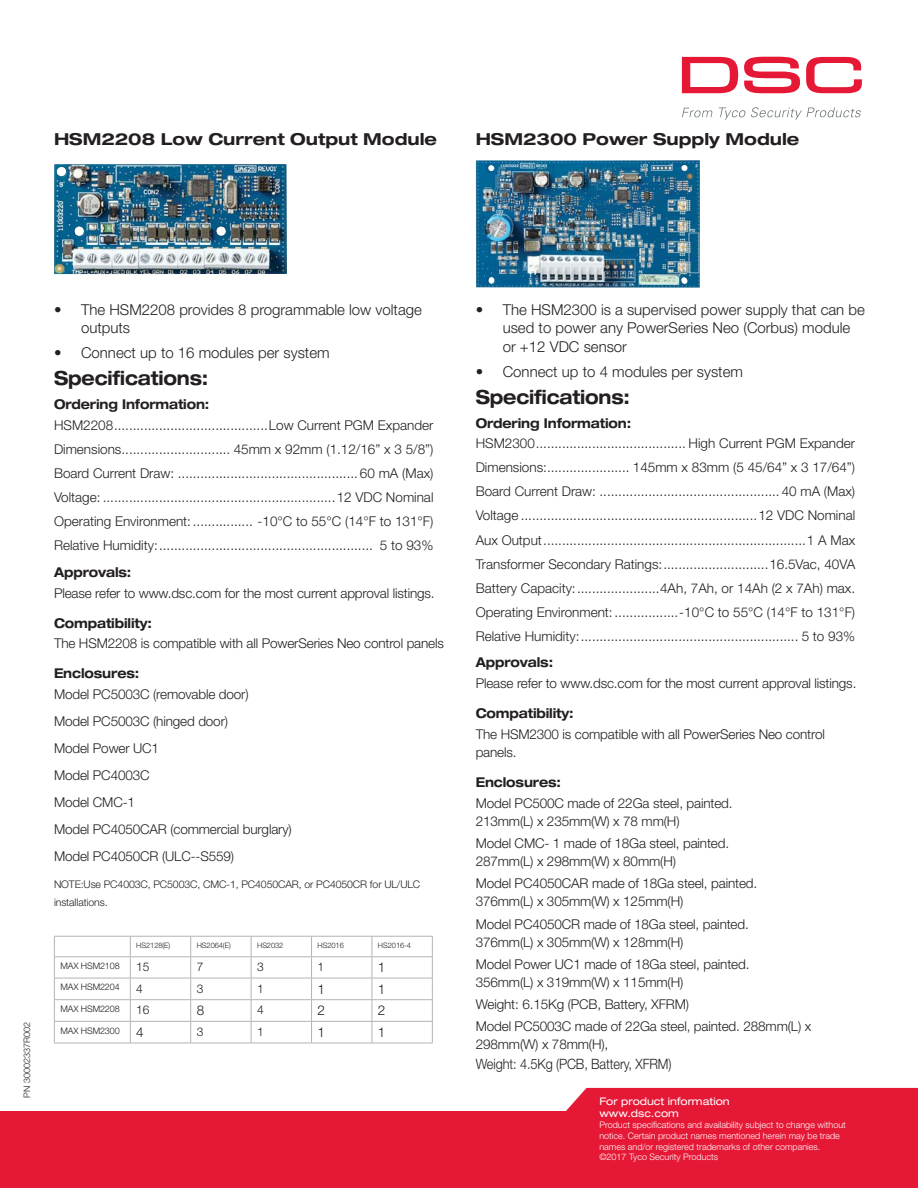
<style>
.page{position:relative;width:918px;height:1188px;background:#fff}
.page>*{position:absolute;margin:0;border:0;box-sizing:border-box;transform-origin:0 0}
.t1{font:700 expanded 19.5px "Helvetica Neue LT Pro";letter-spacing:-.01em;color:#231f20;scale:.9 1}
.t2{font:700 expanded 16.5px "Helvetica Neue LT Std";color:#231f20}
.t3{font:300 15px/18.8px "Helvetica Neue LT Pro";color:#231f20}
.t4{font:300 14.25px "Helvetica Neue LT Pro";letter-spacing:-.01em;color:#231f20;scale:.9 1}
.t5{font:300 13.5px/24px "Helvetica Neue LT Pro";letter-spacing:-.01em;color:#231f20}
.t6{font:700 expanded 13.5px "Helvetica Neue LT Pro";letter-spacing:-.01em;color:#231f20;scale:.9 1}
.t7{font:300 12px "Helvetica Neue LT Pro";color:#231f20}
.t8{font:300 10.5px/18px "Helvetica Neue LT Pro";letter-spacing:-.01em;color:#231f20}
.t9{font:expanded 10.5px/12.6px "Helvetica Neue LT Std";color:#fff}
.t10{font:300 9px/10.8px "Helvetica Neue LT Pro";color:#fff}
.t11{font:300 9px "Helvetica Neue LT Pro";letter-spacing:-.01em;color:#231f20}
.t12{font:300 7.5px "Helvetica Neue LT Pro";letter-spacing:-.01em;color:#231f20}
.s1{font-size:13.5px}
</style>
<div class="page">
<svg style="left:682px;top:57px;width:56px;height:36px"></svg>
<svg style="left:744px;top:57px;width:56px;height:36px"></svg>
<svg style="left:806px;top:57px;width:56px;height:36px"></svg>
<svg style="left:682px;top:108px;width:31px;height:9px"></svg>
<svg style="left:719px;top:107px;width:142px;height:13px"></svg>
<svg style="left:0;top:1087px;width:918px;height:101px;background:#e83b54"></svg>
<hr style="left:54px;top:978px;width:76px;height:1px;background:#b2b3b7">
<hr style="left:130px;top:978px;width:61px;height:1px;background:#b2b3b7">
<hr style="left:191px;top:978px;width:60px;height:1px;background:#b2b3b7">
<hr style="left:251px;top:978px;width:61px;height:1px;background:#b2b3b7">
<hr style="left:312px;top:978px;width:60px;height:1px;background:#b2b3b7">
<hr style="left:372px;top:978px;width:61px;height:1px;background:#b2b3b7">
<hr style="left:54px;top:999px;width:76px;height:1px;background:#b2b3b7">
<hr style="left:130px;top:999px;width:61px;height:1px;background:#b2b3b7">
<hr style="left:191px;top:999px;width:60px;height:1px;background:#b2b3b7">
<hr style="left:251px;top:999px;width:61px;height:1px;background:#b2b3b7">
<hr style="left:312px;top:999px;width:60px;height:1px;background:#b2b3b7">
<hr style="left:372px;top:999px;width:61px;height:1px;background:#b2b3b7">
<hr style="left:54px;top:1021px;width:76px;height:1px;background:#b2b3b7">
<hr style="left:130px;top:1021px;width:61px;height:1px;background:#b2b3b7">
<hr style="left:191px;top:1021px;width:60px;height:1px;background:#b2b3b7">
<hr style="left:251px;top:1021px;width:61px;height:1px;background:#b2b3b7">
<hr style="left:312px;top:1021px;width:60px;height:1px;background:#b2b3b7">
<hr style="left:372px;top:1021px;width:61px;height:1px;background:#b2b3b7">
<hr style="left:54px;top:936px;width:76px;height:1px;background:#b2b3b7">
<hr style="left:130px;top:936px;width:61px;height:1px;background:#b2b3b7">
<svg style="left:130px;top:937px;width:1px;height:106px"></svg>
<hr style="left:191px;top:936px;width:60px;height:1px;background:#b2b3b7">
<svg style="left:190px;top:937px;width:1px;height:106px"></svg>
<hr style="left:251px;top:936px;width:61px;height:1px;background:#b2b3b7">
<svg style="left:251px;top:937px;width:1px;height:106px"></svg>
<hr style="left:312px;top:936px;width:60px;height:1px;background:#b2b3b7">
<svg style="left:311px;top:937px;width:1px;height:106px"></svg>
<hr style="left:372px;top:936px;width:61px;height:1px;background:#b2b3b7">
<svg style="left:372px;top:937px;width:1px;height:106px"></svg>
<hr style="left:54px;top:956px;width:76px;height:1px;background:#b2b3b7">
<hr style="left:130px;top:956px;width:61px;height:1px;background:#b2b3b7">
<hr style="left:191px;top:956px;width:60px;height:1px;background:#b2b3b7">
<hr style="left:251px;top:956px;width:61px;height:1px;background:#b2b3b7">
<hr style="left:312px;top:956px;width:60px;height:1px;background:#b2b3b7">
<hr style="left:372px;top:956px;width:61px;height:1px;background:#b2b3b7">
<svg style="left:54px;top:937px;width:1px;height:106px"></svg>
<svg style="left:432px;top:937px;width:1px;height:106px"></svg>
<hr style="left:54px;top:1043px;width:76px;height:1px;background:#b2b3b7">
<hr style="left:130px;top:1043px;width:61px;height:1px;background:#b2b3b7">
<hr style="left:191px;top:1043px;width:60px;height:1px;background:#b2b3b7">
<hr style="left:251px;top:1043px;width:61px;height:1px;background:#b2b3b7">
<hr style="left:312px;top:1043px;width:60px;height:1px;background:#b2b3b7">
<hr style="left:372px;top:1043px;width:61px;height:1px;background:#b2b3b7">
<img style="left:54px;top:164px;width:233px;height:110px">
<img style="left:476px;top:160px;width:224px;height:128px">
<p class="t2" style="left:54px;top:129px;width:385px">HSM2208 Low Current Output Module</p>
<p class="t2" style="left:476px;top:129px;width:325px">HSM2300 Power Supply Module</p>
<p class="t11" style="left:22px;top:1098px;width:77px;rotate:-90deg">PN 30002337R002</p>
<p class="t3" style="left:81px;top:300px;width:342px;text-indent:-27px">• The HSM2208 provides 8 programmable low voltage outputs</p>
<p class="t3" style="left:54px;top:343px;width:277px">• Connect up to 16 modules per system</p>
<h1 class="t1" style="left:54px;top:366px;width:173px">Specifications:</h1>
<p class="t6" style="left:54px;top:396px;width:174px">Ordering Information:</p>
<p class="t5" style="left:54px;top:413px;width:381px;text-align:justify">HSM2208.........................................Low Current PGM Expander Dimensions............................. 45mm x 92mm (1.12/16” x 3 5/8”)<br>Board Current Draw: ................................................ 60 mA (Max)<br>Voltage: ..............................................................12 VDC Nominal Operating Environment:................ -10°C to 55°C (14°F to 131°F)<br>Relative Humidity:......................................................... 5 to 93%</p>
<p class="t6" style="left:54px;top:563px;width:88px">Approvals:</p>
<p class="t5" style="left:54px;top:580px;width:382px">Please refer to www.dsc.com for the most current approval listings.</p>
<p class="t6" style="left:54px;top:614px;width:110px">Compatibility:</p>
<p class="t5" style="left:54px;top:631px;width:392px">The HSM2208 is compatible with all PowerSeries Neo control panels</p>
<p class="t6" style="left:54px;top:665px;width:96px">Enclosures:</p>
<p class="t5" style="left:54px;top:680px;width:239px;line-height:27px">Model PC5003C (removable door)<br>Model PC5003C (hinged door)<br>Model Power UC1<br>Model PC4003C<br>Model CMC-1<br>Model PC4050CAR (commercial burglary)<br>Model PC4050CR (ULC--S559)</p>
<p class="t8" style="left:54px;top:875px;width:368px">NOTE:Use PC4003C, PC5003C, CMC-1, PC4050CAR, or PC4050CR for UL/ULC installations.</p>
<p class="t12" style="left:136px;top:940px;width:36px">HS2128(E)</p>
<p class="t12" style="left:197px;top:940px;width:36px">HS2064(E)</p>
<p class="t12" style="left:257px;top:940px;width:28px">HS2032</p>
<p class="t12" style="left:318px;top:940px;width:28px">HS2016</p>
<p class="t12" style="left:378px;top:940px;width:35px">HS2016-4</p>
<p class="t11" style="left:60px;top:960px;width:61px">MAX HSM2108</p>
<p class="t7" style="left:136px;top:959px;width:15px">15</p>
<p class="t7" style="left:197px;top:959px;width:8px">7</p>
<p class="t7" style="left:257px;top:959px;width:8px">3</p>
<p class="t7" style="left:318px;top:959px;width:8px">1</p>
<p class="t5" style="left:378px;top:955px;width:9px">1</p>
<p class="t11" style="left:60px;top:982px;width:61px">MAX HSM2204</p>
<p class="t7" style="left:136px;top:981px;width:8px">4</p>
<p class="t7" style="left:197px;top:981px;width:8px">3</p>
<p class="t7" style="left:257px;top:981px;width:8px">1</p>
<p class="t5" style="left:318px;top:977px;width:9px">1</p>
<p class="t5" style="left:378px;top:977px;width:9px">1</p>
<p class="t11" style="left:60px;top:1003px;width:61px">MAX HSM2208</p>
<p class="t7" style="left:136px;top:1003px;width:15px">16</p>
<p class="t5" style="left:197px;top:998px;width:9px">8</p>
<p class="t7" style="left:257px;top:1003px;width:8px">4</p>
<p class="t5" style="left:318px;top:998px;width:9px">2</p>
<p class="t5" style="left:378px;top:998px;width:9px">2</p>
<p class="t11" style="left:60px;top:1025px;width:85px">MAX HSM2300 <span class="s1">4</span></p>
<p class="t7" style="left:197px;top:1024px;width:8px">3</p>
<p class="t7" style="left:257px;top:1024px;width:8px">1</p>
<p class="t5" style="left:318px;top:1020px;width:9px">1</p>
<p class="t5" style="left:378px;top:1020px;width:9px">1</p>
<p class="t3" style="left:503px;top:300px;width:364px;text-indent:-27px">• The HSM2300 is a supervised power supply that can be used to power any PowerSeries Neo (Corbus) module or +12 VDC sensor</p>
<p class="t3" style="left:476px;top:362px;width:269px">• Connect up to 4 modules per system</p>
<h1 class="t1" style="left:476px;top:385px;width:173px">Specifications:</h1>
<p class="t6" style="left:476px;top:414px;width:174px">Ordering Information:</p>
<p class="t5" style="left:476px;top:431px;width:381px;text-align:justify">HSM2300........................................ High Current PGM Expander Dimensions:...................... 145mm x 83mm (5 45/64” x 3 17/64”)<br>Board Current Draw: ................................................ 40 mA (Max)<br>Voltage ...............................................................12 VDC Nominal Aux Output......................................................................1 A Max Transformer Secondary Ratings:............................16.5Vac, 40VA Battery Capacity:......................4Ah, 7Ah, or 14Ah (2 x 7Ah) max.<br>Operating Environment:.................-10°C to 55°C (14°F to 131°F)<br>Relative Humidity:.......................................................... 5 to 93%</p>
<p class="t6" style="left:476px;top:654px;width:88px">Approvals:</p>
<p class="t5" style="left:476px;top:671px;width:382px">Please refer to www.dsc.com for the most current approval listings.</p>
<p class="t6" style="left:476px;top:705px;width:110px">Compatibility:</p>
<p class="t5" style="left:476px;top:725px;width:351px;line-height:18px">The HSM2300 is compatible with all PowerSeries Neo control panels.</p>
<p class="t6" style="left:476px;top:774px;width:96px">Enclosures:</p>
<p class="t5" style="left:476px;top:794px;width:258px;line-height:18px">Model PC500C made of 22Ga steel, painted.<br>213mm(L) x 235mm(W) x 78 mm(H)</p>
<p class="t5" style="left:476px;top:834px;width:255px;line-height:18px">Model CMC- 1 made of 18Ga steel, painted.<br>287mm(L) x 298mm(W) x 80mm(H)</p>
<p class="t5" style="left:476px;top:874px;width:283px;line-height:18px">Model PC4050CAR made of 18Ga steel, painted.<br>376mm(L) x 305mm(W) x 125mm(H)</p>
<p class="t5" style="left:476px;top:914px;width:275px;line-height:18px">Model PC4050CR made of 18Ga steel, painted.<br>376mm(L) x 305mm(W) x 128mm(H)</p>
<p class="t5" style="left:476px;top:955px;width:275px;line-height:18px">Model Power UC1 made of 18Ga steel, painted.<br>356mm(L) x 319mm(W) x 115mm(H)</p>
<p class="t5" style="left:476px;top:993px;width:337px;line-height:22.2px">Weight: 6.15Kg (PCB, Battery, XFRM)<br>Model PC5003C made of 22Ga steel, painted. 288mm(L) x</p>
<p class="t5" style="left:476px;top:1032px;width:134px">298mm(W) x 78mm(H),</p>
<p class="t4" style="left:476px;top:1056px;width:219px">Weight: 4.5Kg (PCB, Battery, XFRM)</p>
<p class="t9" style="left:599px;top:1094px;width:132px">For product information www.dsc.com</p>
<p class="t10" style="left:599px;top:1119px;width:248px">Product specifications and availability subject to change without notice. Certain product names mentioned herein may be trade names and/or registered trademarks of other companies. ©2017 Tyco Security Products</p>
</div>
